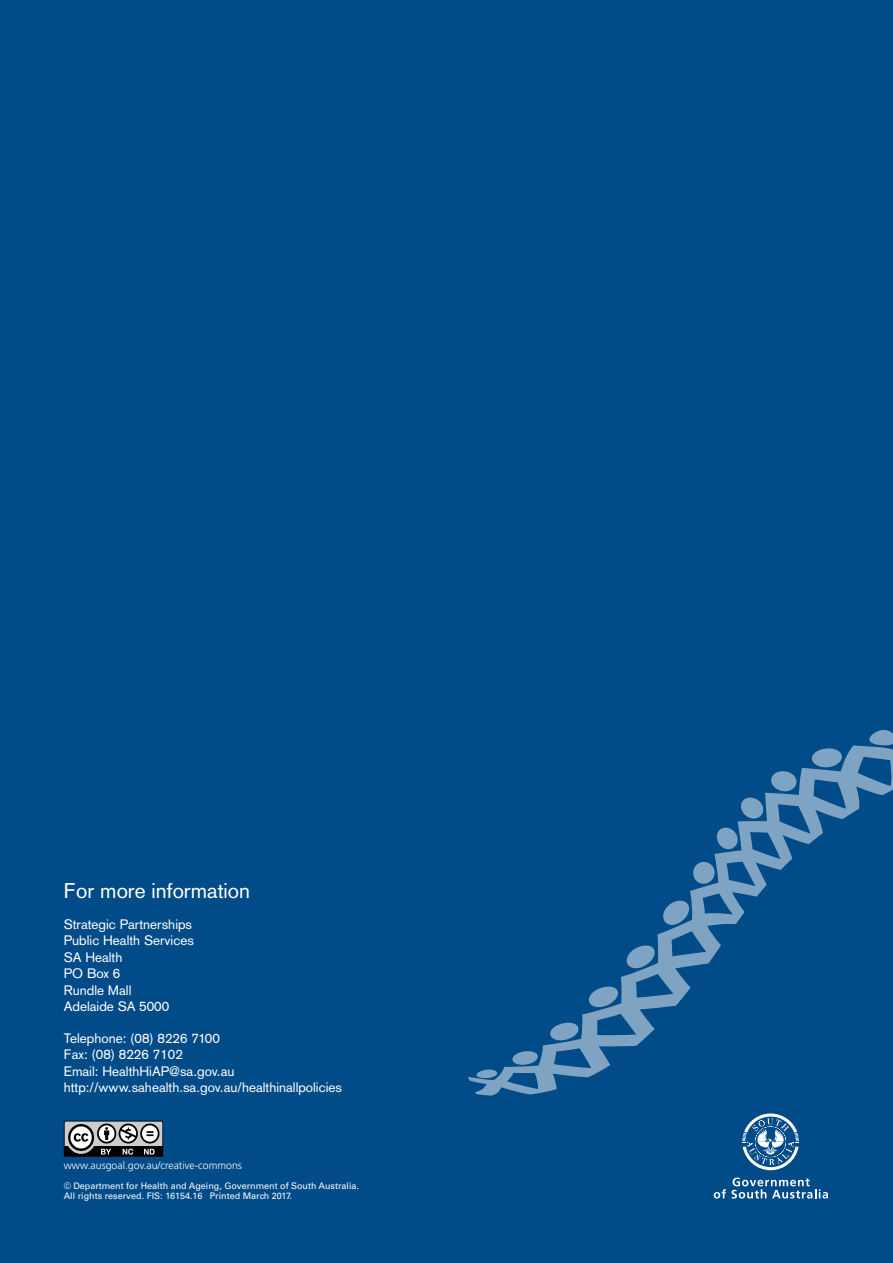
<style>
.page{position:relative;width:893px;height:1263px;background:#004b88}
.page>*{position:absolute;margin:0;border:0;box-sizing:border-box;transform-origin:0 0}
.t1{font:21px "Akzidenz Grotesk";color:#fff}
.t2{font:13.5px/16.5px "Akzidenz Grotesk";color:#fff}
.t3{font:300 10.5px "Frutiger";color:#fff}
.t4{font:9px/10.5px "Univers";color:#fff}
</style>
<div class="page">
<svg style="left:468px;top:730px;width:425px;height:365px"></svg>
<svg style="left:714px;top:1177px;width:114px;height:21px"></svg>
<svg style="left:742px;top:1113px;width:57px;height:57px"></svg>
<svg style="left:64px;top:1121px;width:99px;height:36px;background:#7c7d7d"></svg>
<h1 class="t1" style="left:64px;top:878px;width:188px">For more information</h1>
<p class="t2" style="left:64px;top:916px;width:132px">Strategic Partnerships<br>Public Health Services<br>SA Health<br>PO Box 6<br>Rundle Mall<br>Adelaide SA 5000</p>
<p class="t2" style="left:64px;top:1030px;width:280px">Telephone: (08) 8226 7100<br>Fax: (08) 8226 7102<br>Email: HealthHiAP@sa.gov.au http://www.sahealth.sa.gov.au/healthinallpolicies</p>
<p class="t3" style="left:64px;top:1159px;width:180px">www.ausgoal.gov.au/creative-commons</p>
<p class="t4" style="left:64px;top:1180px;width:297px">© Department for Health and Ageing, Government of South Australia.<br>All rights reserved. FIS: 16154.16 Printed March 2017.</p>
</div>
